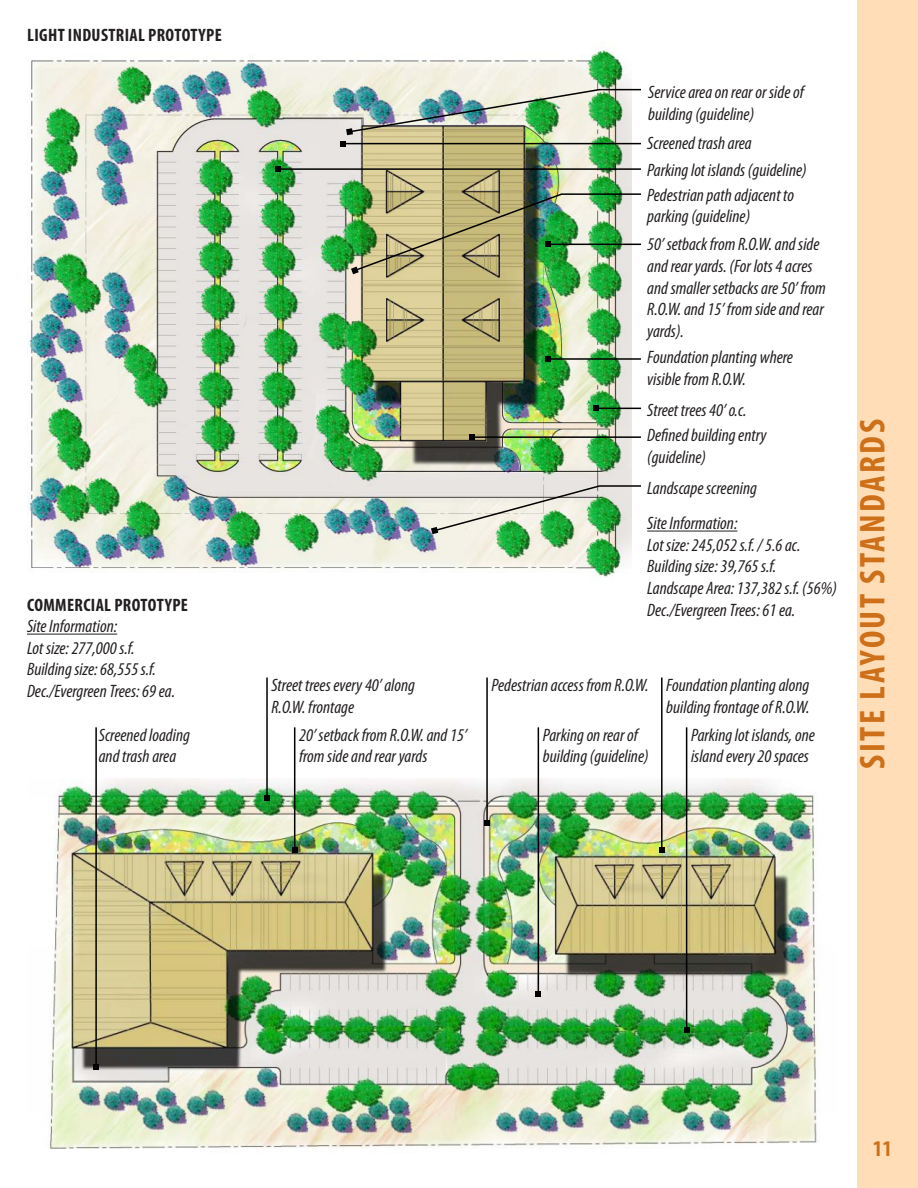
<style>
.page{position:relative;width:918px;height:1188px;background:#fff}
.page>*{position:absolute;margin:0;border:0;box-sizing:border-box;transform-origin:0 0}
.t1{font:700 condensed 36px "Myriad Pro";letter-spacing:.07em;color:#ce7019}
.t2{font:700 condensed 22.5px "Myriad Pro";color:#ce7019}
.t3{font:italic condensed 18px/21.6px "Myriad Pro";color:#231f20}
.t4{font:700 condensed 18px "Myriad Pro";letter-spacing:.02em;color:#231f20}
</style>
<div class="page">
<div style="left:858px;top:0;width:60px;height:1188px;background:#ffdeb7"></div>
<img style="left:49px;top:779px;width:769px;height:370px">
<hr style="left:95px;top:727px;width:2px;height:340px;background:#000">
<svg style="left:93px;top:1064px;width:6px;height:6px"></svg>
<hr style="left:294px;top:727px;width:1px;height:123px;background:#000">
<svg style="left:292px;top:847px;width:6px;height:6px"></svg>
<hr style="left:538px;top:727px;width:1px;height:267px;background:#000">
<svg style="left:535px;top:991px;width:6px;height:6px"></svg>
<hr style="left:686px;top:727px;width:1px;height:303px;background:#000">
<svg style="left:684px;top:1027px;width:6px;height:6px"></svg>
<hr style="left:486px;top:678px;width:2px;height:145px;background:#000">
<svg style="left:484px;top:820px;width:6px;height:6px"></svg>
<hr style="left:266px;top:678px;width:2px;height:120px;background:#000">
<svg style="left:264px;top:795px;width:6px;height:6px"></svg>
<hr style="left:661px;top:678px;width:2px;height:172px;background:#000">
<svg style="left:659px;top:847px;width:6px;height:6px"></svg>
<hr style="left:27px;top:634px;width:90px;height:1px;background:#231f20">
<img style="left:27px;top:47px;width:605px;height:530px">
<hr style="left:596px;top:408px;width:45px;height:1px;background:#000">
<svg style="left:593px;top:405px;width:6px;height:6px"></svg>
<hr style="left:343px;top:143px;width:298px;height:1px;background:#000">
<svg style="left:340px;top:141px;width:6px;height:6px"></svg>
<hr style="left:548px;top:358px;width:93px;height:2px;background:#000">
<svg style="left:545px;top:356px;width:6px;height:6px"></svg>
<hr style="left:472px;top:436px;width:169px;height:2px;background:#000">
<svg style="left:469px;top:434px;width:6px;height:6px"></svg>
<img style="left:351px;top:193px;width:290px;height:81px">
<hr style="left:278px;top:168px;width:363px;height:2px;background:#000">
<svg style="left:275px;top:166px;width:6px;height:6px"></svg>
<hr style="left:647px;top:531px;width:90px;height:1px;background:#231f20">
<img style="left:431px;top:484px;width:210px;height:50px">
<img style="left:346px;top:88px;width:295px;height:47px">
<p class="t4" style="left:27px;top:23px;width:196px">LIGHT INDUSTRIAL PROTOTYPE</p>
<p class="t4" style="left:27px;top:594px;width:162px">COMMERCIAL PROTOTYPE</p>
<p class="t3" style="left:27px;top:615px;width:150px">Site Information:<br>Lot size: 277,000 s.f.<br>Building size: 68,555 s.f.<br>Dec./Evergreen Trees: 69 ea.</p>
<p class="t3" style="left:648px;top:81px;width:157px">Service area on rear or side of building (guideline)</p>
<p class="t3" style="left:647px;top:132px;width:106px">Screened trash area</p>
<p class="t3" style="left:647px;top:157px;width:161px;line-height:25px">Parking lot islands (guideline)<br>Pedestrian path adjacent to</p>
<p class="t3" style="left:647px;top:205px;width:104px">parking (guideline)</p>
<p class="t3" style="left:647px;top:233px;width:180px">50’ setback from R.O.W. and side and rear yards. (For lots 4 acres and smaller setbacks are 50’ from<br>R.O.W. and 15’ from side and rear yards).</p>
<p class="t3" style="left:647px;top:346px;width:147px">Foundation planting where visible from R.O.W.</p>
<p class="t3" style="left:647px;top:399px;width:101px">Street trees 40’ o.c.</p>
<p class="t3" style="left:647px;top:424px;width:121px">Defined building entry (guideline)</p>
<p class="t3" style="left:647px;top:477px;width:111px">Landscape screening</p>
<p class="t3" style="left:647px;top:512px;width:191px">Site Information:<br>Lot size: 245,052 s.f. / 5.6 ac.<br>Building size: 39,765 s.f.<br>Landscape Area: 137,382 s.f. (56%)<br>Dec./Evergreen Trees: 61 ea.</p>
<p class="t3" style="left:492px;top:674px;width:159px">Pedestrian access from R.O.W.</p>
<p class="t3" style="left:271px;top:674px;width:145px">Street trees every 40’ along<br>R.O.W. frontage</p>
<p class="t3" style="left:666px;top:674px;width:145px">Foundation planting along building frontage of R.O.W.</p>
<p class="t3" style="left:99px;top:724px;width:93px">Screened loading and trash area</p>
<p class="t3" style="left:299px;top:724px;width:169px">20’ setback from R.O.W. and 15’ from side and rear yards</p>
<p class="t3" style="left:543px;top:724px;width:107px">Parking on rear of building (guideline)</p>
<p class="t3" style="left:691px;top:724px;width:125px">Parking lot islands, one island every 20 spaces</p>
<h1 class="t1" style="left:850px;top:769px;width:351px;rotate:-90deg">SITE LAYOUT STANDARDS</h1>
<p class="t2" style="left:873px;top:1135px;width:21px">11</p>
</div>
